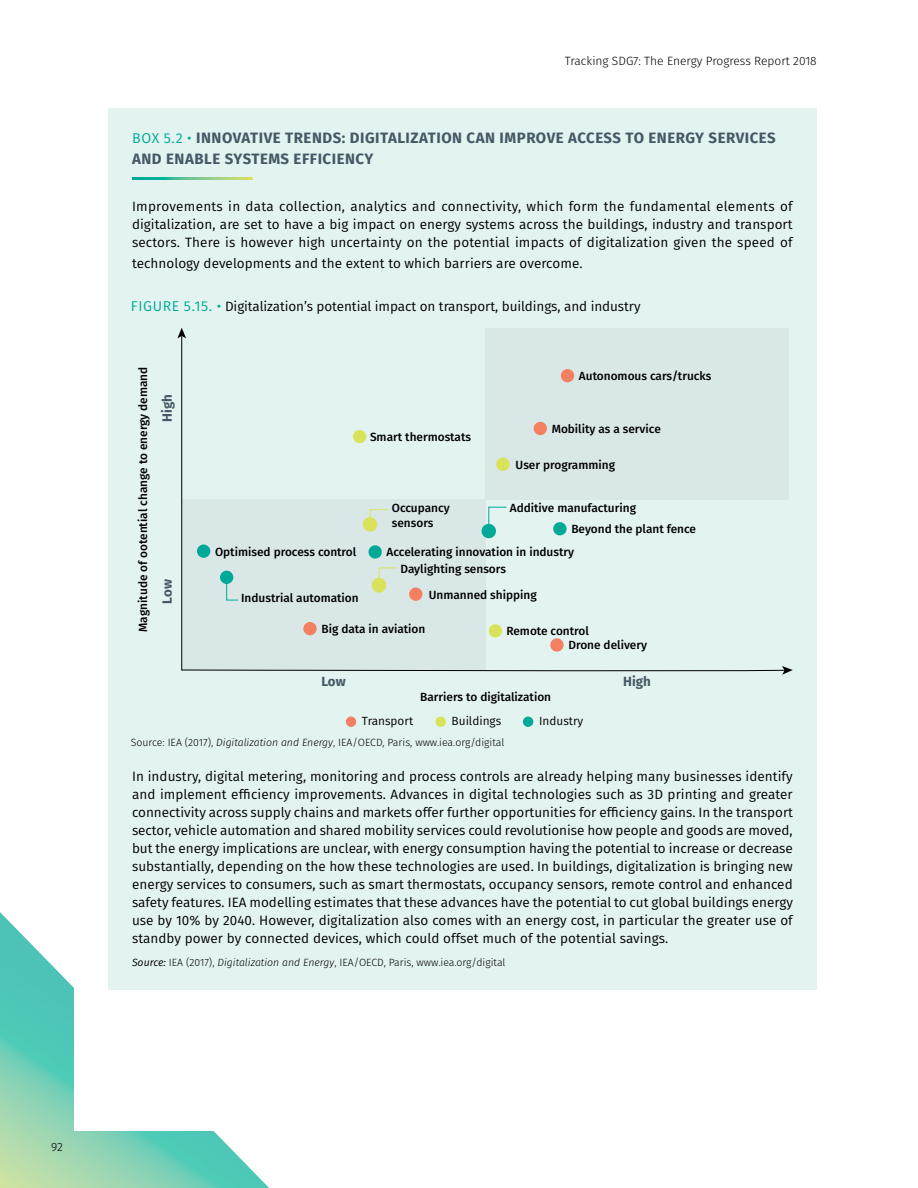
<style>
.page{position:relative;width:918px;height:1188px;background:#fff}
.page>*{position:absolute;margin:0;border:0;box-sizing:border-box;transform-origin:0 0}
.t1{font:700 15px/21px "Fira Sans";letter-spacing:.035em;color:#465865}
.t2{font:13.5px/18px "Fira Sans";letter-spacing:.005em;color:#000;text-align:justify}
.t3{font:700 13.35px "Fira Sans";color:#465865}
.t4{font:300 12px "Fira Sans";color:#000}
.t5{font:500 11.85px/14.2px "Fira Sans";color:#000}
.t6{font:11.85px "Fira Sans";color:#000}
.t7{font:300 10.5px "Fira Sans";color:#000}
.s1{font-weight:400;font-size:14.25px;color:#00a997}
.s2{font-size:14.25px;color:#00a997}
.s3{font-style:italic}
.s4{font-weight:400;font-style:italic}
</style>
<div class="page">
<svg style="left:0;top:912px;width:269px;height:276px;background:#87d5be"></svg>
<div style="left:74px;top:873px;width:258px;height:258px;background:#fff"></div>
<div style="left:108px;top:108px;width:709px;height:882px;background:#e3f3f0"></div>
<hr style="left:132px;top:177px;width:121px;height:3px;background:#fff">
<div style="left:435px;top:717px;width:11px;height:10px;background:#dae25a;border-radius:50%"></div>
<div style="left:346px;top:717px;width:10px;height:10px;background:#f47f61;border-radius:50%"></div>
<div style="left:523px;top:717px;width:10px;height:10px;background:#00a997;border-radius:50%"></div>
<div style="left:485px;top:328px;width:304px;height:171px;background:#d9e8e7"></div>
<svg style="left:181px;top:338px;width:605px;height:334px"></svg>
<svg style="left:177px;top:328px;width:9px;height:10px"></svg>
<svg style="left:782px;top:666px;width:11px;height:9px"></svg>
<svg style="left:224px;top:574px;width:15px;height:27px"></svg>
<svg style="left:488px;top:506px;width:19px;height:26px"></svg>
<div style="left:482px;top:524px;width:14px;height:14px;background:#00a997;border-radius:50%"></div>
<svg style="left:378px;top:567px;width:19px;height:19px"></svg>
<div style="left:372px;top:578px;width:14px;height:14px;background:#dae25a;border-radius:50%"></div>
<svg style="left:369px;top:509px;width:19px;height:16px"></svg>
<div style="left:363px;top:517px;width:14px;height:15px;background:#dae25a;border-radius:50%"></div>
<p class="t4" style="left:565px;top:53px;width:253px">Tracking SDG7: The Energy Progress Report 2018</p>
<p class="t1" style="left:132px;top:126px;width:645px"><span class="s1">BOX 5.2 •</span> INNOVATIVE TRENDS: DIGITALIZATION CAN IMPROVE ACCESS TO ENERGY SERVICES<br>AND ENABLE SYSTEMS EFFICIENCY</p>
<p class="t2" style="left:132px;top:197px;width:662px">Improvements in data collection, analytics and connectivity, which form the fundamental elements of digitalization, are set to have a big impact on energy systems across the buildings, industry and transport sectors. There is however high uncertainty on the potential impacts of digitalization given the speed of</p>
<p class="t2" style="left:132px;top:254px;width:452px">technology developments and the extent to which barriers are overcome.</p>
<p class="t2" style="left:131px;top:297px;width:511px"><span class="s2">FIGURE 5.15. •</span> Digitalization’s potential impact on transport, buildings, and industry</p>
<p class="t5" style="left:135px;top:632px;width:267px;rotate:-90deg">Magnitude of ootential change to energy demand</p>
<p class="t3" style="left:156px;top:422px;width:29px;rotate:-90deg">High</p>
<p class="t3" style="left:156px;top:604px;width:26px;rotate:-90deg">Low</p>
<p class="t5" style="left:370px;top:429px;width:103px">Smart thermostats</p>
<p class="t5" style="left:579px;top:368px;width:134px">Autonomous cars/trucks</p>
<p class="t5" style="left:552px;top:421px;width:111px">Mobility as a service</p>
<p class="t5" style="left:516px;top:457px;width:101px">User programming</p>
<p class="t5" style="left:510px;top:500px;width:128px">Additive manufacturing</p>
<p class="t5" style="left:392px;top:501px;width:59px">Occupancy sensors</p>
<p class="t5" style="left:400px;top:561px;width:107px">Daylighting sensors</p>
<p class="t5" style="left:571px;top:521px;width:126px">Beyond the plant fence</p>
<p class="t5" style="left:215px;top:544px;width:143px">Optimised process control</p>
<p class="t5" style="left:387px;top:545px;width:189px">Accelerating innovation in industry</p>
<p class="t5" style="left:241px;top:590px;width:119px">Industrial automation</p>
<p class="t5" style="left:568px;top:638px;width:80px">Drone delivery</p>
<p class="t5" style="left:429px;top:587px;width:109px">Unmanned shipping</p>
<p class="t5" style="left:321px;top:621px;width:105px">Big data in aviation</p>
<p class="t5" style="left:506px;top:623px;width:84px">Remote control</p>
<p class="t3" style="left:321px;top:670px;width:26px">Low</p>
<p class="t3" style="left:623px;top:670px;width:29px">High</p>
<p class="t5" style="left:420px;top:689px;width:132px">Barriers to digitalization</p>
<p class="t6" style="left:362px;top:712px;width:53px">Transport</p>
<p class="t6" style="left:452px;top:712px;width:51px">Buildings</p>
<p class="t6" style="left:539px;top:712px;width:46px">Industry</p>
<p class="t7" style="left:131px;top:735px;width:375px">Source: IEA (2017), <span class="s3">Digitalization and Energy</span>, IEA/OECD, Paris, www.iea.org/digital</p>
<p class="t2" style="left:132px;top:767px;width:663px">In industry, digital metering, monitoring and process controls are already helping many businesses identify and implement efficiency improvements. Advances in digital technologies such as 3D printing and greater connectivity across supply chains and markets offer further opportunities for efficiency gains. In the transport sector, vehicle automation and shared mobility services could revolutionise how people and goods are moved, but the energy implications are unclear, with energy consumption having the potential to increase or decrease substantially, depending on the how these technologies are used. In buildings, digitalization is bringing new energy services to consumers, such as smart thermostats, occupancy sensors, remote control and enhanced safety features. IEA modelling estimates that these advances have the potential to cut global buildings energy use by 10% by 2040. However, digitalization also comes with an energy cost, in particular the greater use of standby power by connected devices, which could offset much of the potential savings.</p>
<p class="t7" style="left:132px;top:955px;width:375px"><span class="s4">Source:</span> IEA (2017), <span class="s3">Digitalization and Energy</span>, IEA/OECD, Paris, www.iea.org/digital</p>
<p class="t4" style="left:51px;top:1138px;width:13px">92</p>
</div>
